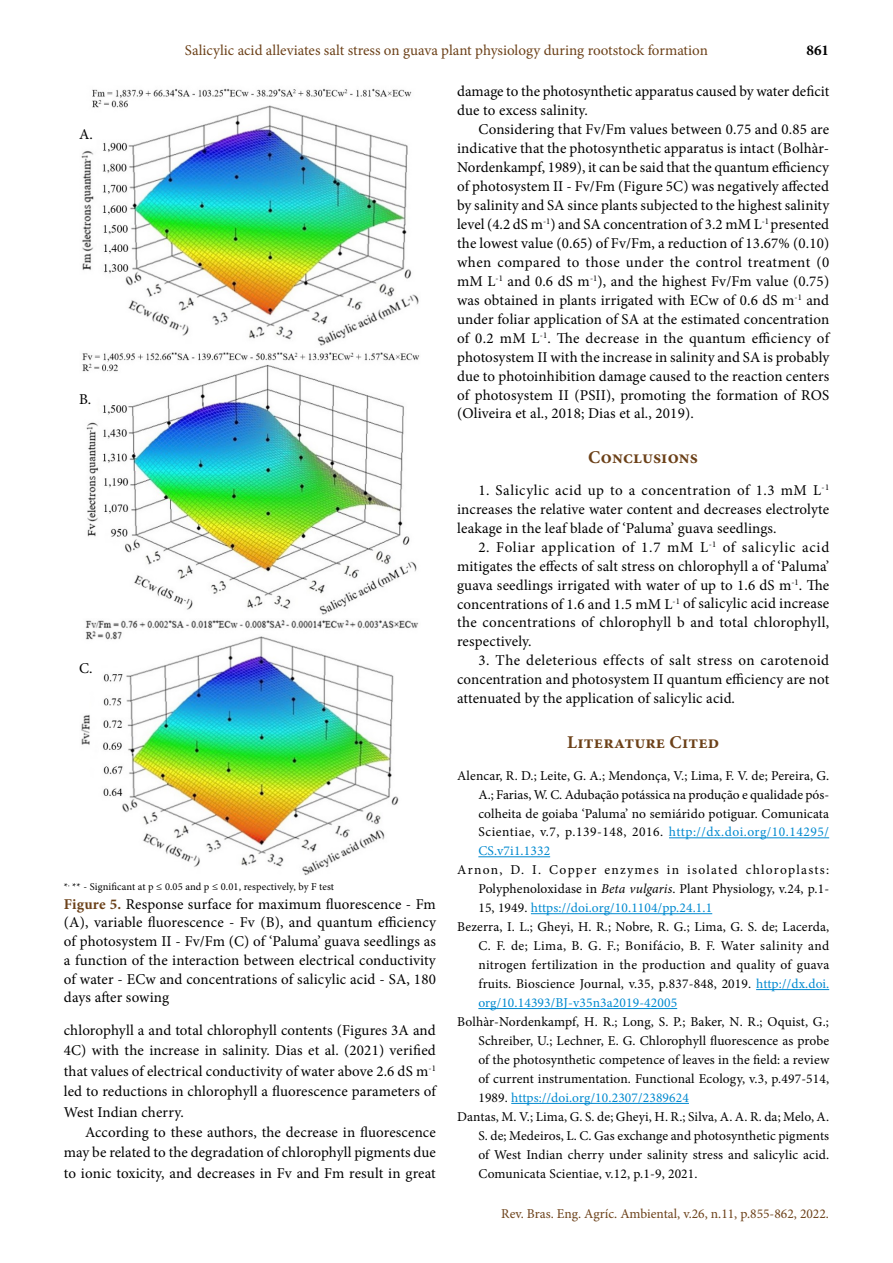
<style>
.page{position:relative;width:893px;height:1263px;background:#fff}
.page>*{position:absolute;margin:0;border:0;box-sizing:border-box;transform-origin:0 0}
.t1{font:700 18px "Minion Pro";letter-spacing:.01em;color:#6c4119}
.t2{font:15px/18.9px "Minion Pro";letter-spacing:.01em;color:#000;text-align:justify}
.t3{font:15px "Minion Pro";color:#6c4119}
.t4{font:700 15px "Minion Pro";color:#000}
.t5{font:13.5px/18.9px "Minion Pro";letter-spacing:.01em;color:#000;text-align:justify}
.t6{font:13.5px "Minion Pro";letter-spacing:.01em;color:#0089cf}
.t7{font:13.5px "Minion Pro";color:#6c4119}
.t8{font:13.5px "Minion Pro";letter-spacing:.035em;color:#000}
.t9{font:13.5px "Minion Pro";letter-spacing:.095em;color:#000}
.t10{font:10.5px "Minion Pro";letter-spacing:.005em;color:#000}
.s1{font-weight:700;color:#6c4119}
.s2{color:#0089cf}
.s3{font-style:italic}
.s4{color:#000}
</style>
<div class="page">
<hr style="left:669px;top:837px;width:160px;height:1px;background:#0089cf">
<hr style="left:478px;top:856px;width:72px;height:1px;background:#0089cf">
<hr style="left:531px;top:913px;width:181px;height:1px;background:#0089cf">
<hr style="left:756px;top:989px;width:73px;height:1px;background:#0089cf">
<hr style="left:478px;top:1008px;width:199px;height:1px;background:#0089cf">
<hr style="left:511px;top:1103px;width:178px;height:1px;background:#0089cf">
<img style="left:81px;top:88px;width:338px;height:258px">
<img style="left:82px;top:352px;width:338px;height:263px">
<img style="left:81px;top:620px;width:338px;height:256px">
<p class="t3" style="left:185px;top:40px;width:524px">Salicylic acid alleviates salt stress on guava plant physiology during rootstock formation</p>
<p class="t4" style="left:806px;top:40px;width:24px">861</p>
<p class="t2" style="left:79px;top:125px;width:15px">A.</p>
<p class="t2" style="left:79px;top:390px;width:13px">B.</p>
<p class="t2" style="left:79px;top:659px;width:15px">C.</p>
<p class="t10" style="left:64px;top:879px;width:272px">*<sup>,</sup> ** - Significant at p ≤ 0.05 and p ≤ 0.01, respectively, by F test</p>
<p class="t2" style="left:64px;top:894px;width:373px"><span class="s1">Figure 5.</span> Response surface for maximum fluorescence - Fm (A), variable fluorescence - Fv (B), and quantum efficiency of photosystem II - Fv/Fm (C) of ‘Paluma’ guava seedlings as a function of the interaction between electrical conductivity of water - ECw and concentrations of salicylic acid - SA, 180 days after sowing</p>
<p class="t2" style="left:64px;top:1020px;width:374px;line-height:20.4px">chlorophyll a and total chlorophyll contents (Figures 3A and 4C) with the increase in salinity. Dias et al. (2021) verified that values of electrical conductivity of water above 2.6 dS m<sup>-1 </sup>led to reductions in chlorophyll a fluorescence parameters of West Indian cherry.</p>
<p class="t2" style="left:64px;top:1122px;width:374px;line-height:20.4px;text-indent:21px">According to these authors, the decrease in fluorescence may be related to the degradation of chlorophyll pigments due to ionic toxicity, and decreases in Fv and Fm result in great</p>
<p class="t2" style="left:457px;top:82px;width:374px">damage to the photosynthetic apparatus caused by water deficit due to excess salinity.</p>
<p class="t2" style="left:457px;top:120px;width:374px;text-indent:21px">Considering that Fv/Fm values between 0.75 and 0.85 are indicative that the photosynthetic apparatus is intact (Bolhàr-Nordenkampf, 1989), it can be said that the quantum efficiency of photosystem II - Fv/Fm (Figure 5C) was negatively affected by salinity and SA since plants subjected to the highest salinity level (4.2 dS m<sup>-1</sup>) and SA concentration of 3.2 mM L<sup>-1</sup> presented the lowest value (0.65) of Fv/Fm, a reduction of 13.67% (0.10) when compared to those under the control treatment (0 mM L<sup>-1</sup> and 0.6 dS m<sup>-1</sup>), and the highest Fv/Fm value (0.75) was obtained in plants irrigated with ECw of 0.6 dS m<sup>-1</sup> and under foliar application of SA at the estimated concentration of 0.2 mM L<sup>-1</sup>. The decrease in the quantum efficiency of photosystem II with the increase in salinity and SA is probably due to photoinhibition damage caused to the reaction centers of photosystem II (PSII), promoting the formation of ROS (Oliveira et al., 2018; Dias et al., 2019).</p>
<p class="t1" style="left:588px;top:444px;width:111px">Conclusions</p>
<p class="t2" style="left:457px;top:480px;width:374px;text-indent:21px">1. Salicylic acid up to a concentration of 1.3 mM L<sup>-1 </sup>increases the relative water content and decreases electrolyte leakage in the leaf blade of ‘Paluma’ guava seedlings.</p>
<p class="t2" style="left:457px;top:537px;width:374px;text-indent:21px">2. Foliar application of 1.7 mM L<sup>-1</sup> of salicylic acid mitigates the effects of salt stress on chlorophyll a of ‘Paluma’ guava seedlings irrigated with water of up to 1.6 dS m<sup>-1</sup>. The concentrations of 1.6 and 1.5 mM L<sup>-1</sup> of salicylic acid increase the concentrations of chlorophyll b and total chlorophyll, respectively.</p>
<p class="t2" style="left:457px;top:651px;width:374px;text-indent:21px">3. The deleterious effects of salt stress on carotenoid concentration and photosystem II quantum efficiency are not attenuated by the application of salicylic acid.</p>
<p class="t1" style="left:567px;top:729px;width:154px">Literature Cited</p>
<p class="t5" style="left:478px;top:766px;width:352px;text-indent:-21px">Alencar, R. D.; Leite, G. A.; Mendonça, V.; Lima, F. V. de; Pereira, G.<br>A.; Farias, W. C. Adubação potássica na produção e qualidade pós&shy;colheita de goiaba ‘Paluma’ no semiárido potiguar. Comunicata Scientiae, v.7, p.139-148, 2016. <span class="s2">http://dx.doi.org/10.14295/ CS.v7i1.1332</span></p>
<p class="t9" style="left:457px;top:861px;width:374px">Arnon, D. I. Copper enzymes in isolated chloroplasts:</p>
<p class="t5" style="left:478px;top:880px;width:352px">Polyphenoloxidase in <span class="s3">Beta vulgaris</span>. Plant Physiology, v.24, p.1-</p>
<p class="t6" style="left:478px;top:899px;width:235px"><span class="s4">15, 1949.</span> https://doi.org/10.1104/pp.24.1.1</p>
<p class="t5" style="left:457px;top:918px;width:374px">Bezerra, I. L.; Gheyi, H. R.; Nobre, R. G.; Lima, G. S. de; Lacerda,</p>
<p class="t8" style="left:478px;top:937px;width:352px">C. F. de; Lima, B. G. F.; Bonifácio, B. F. Water salinity and</p>
<p class="t5" style="left:478px;top:955px;width:352px">nitrogen fertilization in the production and quality of guava</p>
<p class="t5" style="left:478px;top:974px;width:352px">fruits. Bioscience Journal, v.35, p.837-848, 2019. <span class="s2">http://dx.doi.</span></p>
<p class="t6" style="left:478px;top:994px;width:200px">org/10.14393/BJ-v35n3a2019-42005</p>
<p class="t5" style="left:457px;top:1012px;width:373px">Bolhàr-Nordenkampf, H. R.; Long, S. P.; Baker, N. R.; Oquist, G.;</p>
<p class="t5" style="left:478px;top:1031px;width:352px">Schreiber, U.; Lechner, E. G. Chlorophyll fluorescence as probe</p>
<p class="t5" style="left:478px;top:1050px;width:352px">of the photosynthetic competence of leaves in the field: a review</p>
<p class="t5" style="left:478px;top:1069px;width:352px">of current instrumentation. Functional Ecology, v.3, p.497-514,</p>
<p class="t6" style="left:478px;top:1089px;width:212px"><span class="s4">1989.</span> https://doi.org/10.2307/2389624</p>
<p class="t5" style="left:457px;top:1107px;width:374px">Dantas, M. V.; Lima, G. S. de; Gheyi, H. R.; Silva, A. A. R. da; Melo, A.</p>
<p class="t5" style="left:478px;top:1126px;width:352px">S. de; Medeiros, L. C. Gas exchange and photosynthetic pigments</p>
<p class="t5" style="left:478px;top:1145px;width:352px">of West Indian cherry under salinity stress and salicylic acid.</p>
<p class="t5" style="left:478px;top:1164px;width:221px">Comunicata Scientiae, v.12, p.1-9, 2021.</p>
<p class="t7" style="left:501px;top:1204px;width:329px">Rev. Bras. Eng. Agríc. Ambiental, v.26, n.11, p.855-862, 2022.</p>
</div>
